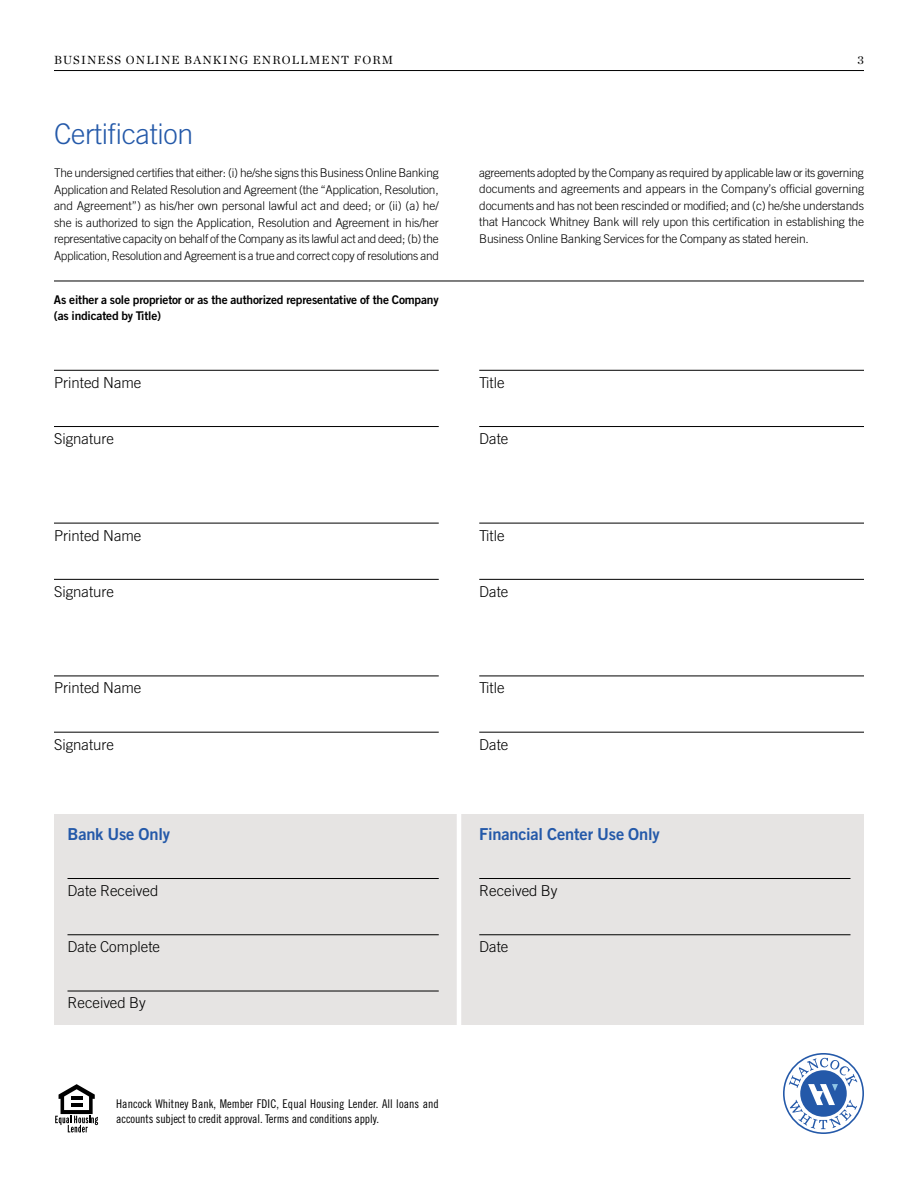
<style>
.page{position:relative;width:918px;height:1188px;background:#fff}
.page>*{position:absolute;margin:0;border:0;box-sizing:border-box;transform-origin:0 0}
.t1{font:300 28.5px "Trade Gothic LT Pro";letter-spacing:-.01em;color:#2459a9}
.t2{font:16.5px "Trade Gothic LT Pro Bd 2";letter-spacing:-.015em;color:#2459a9}
.t3{font:300 15px "Trade Gothic LT Pro";color:#000}
.t4{font:300 12px/16.5px "Trade Gothic LT Pro";letter-spacing:-.02em;color:#000;text-align:justify}
.t5{font:12px/15px "Trade Gothic LT Pro Cn 18";letter-spacing:.005em;color:#000}
.t6{font:12px/16.5px "Trade Gothic LT Pro Bd 2";letter-spacing:-.015em;color:#000}
.t7{font:12px "Chronicle Deck";letter-spacing:.1em;color:#000}
</style>
<div class="page">
<hr style="left:54px;top:70px;width:810px;height:1px;background:#000">
<svg style="left:783px;top:1053px;width:81px;height:81px"></svg>
<div style="left:785px;top:1055px;width:77px;height:77px;background:#fff;border-radius:50%"></div>
<svg style="left:789px;top:1058px;width:68px;height:71px"></svg>
<hr style="left:54px;top:370px;width:385px;height:1px;background:#000">
<hr style="left:54px;top:426px;width:385px;height:1px;background:#000">
<hr style="left:479px;top:370px;width:385px;height:1px;background:#000">
<hr style="left:479px;top:426px;width:385px;height:1px;background:#000">
<hr style="left:54px;top:523px;width:385px;height:1px;background:#000">
<hr style="left:54px;top:579px;width:385px;height:1px;background:#000">
<hr style="left:479px;top:523px;width:385px;height:1px;background:#000">
<hr style="left:479px;top:579px;width:385px;height:1px;background:#000">
<hr style="left:54px;top:676px;width:385px;height:1px;background:#000">
<hr style="left:54px;top:732px;width:385px;height:1px;background:#000">
<hr style="left:479px;top:676px;width:385px;height:1px;background:#000">
<hr style="left:479px;top:732px;width:385px;height:1px;background:#000">
<svg style="left:55px;top:1084px;width:43px;height:48px"></svg>
<hr style="left:71px;top:1103px;width:11px;height:4px;background:#000">
<hr style="left:71px;top:1096px;width:12px;height:4px;background:#000">
<hr style="left:54px;top:281px;width:810px;height:1px;background:#000">
<div style="left:54px;top:814px;width:810px;height:211px;background:#e6e4e3"></div>
<hr style="left:68px;top:878px;width:371px;height:1px;background:#000">
<hr style="left:68px;top:935px;width:371px;height:1px;background:#000">
<hr style="left:68px;top:991px;width:371px;height:1px;background:#000">
<hr style="left:479px;top:878px;width:371px;height:1px;background:#000">
<hr style="left:479px;top:935px;width:371px;height:1px;background:#000">
<hr style="left:457px;top:812px;width:4px;height:214px;background:#fff">
<p class="t7" style="left:54px;top:50px;width:341px">BUSINESS ONLINE BANKING ENROLLMENT FORM</p>
<p class="t7" style="left:858px;top:50px;width:8px">3</p>
<h1 class="t1" style="left:54px;top:117px;width:141px">Certification</h1>
<p class="t4" style="left:54px;top:164px;width:386px">The undersigned certifies that either: (i) he/she signs this Business Online Banking Application and Related Resolution and Agreement (the “Application, Resolution, and Agreement”) as his/her own personal lawful act and deed; or (ii) (a) he/ she is authorized to sign the Application, Resolution and Agreement in his/her representative capacity on behalf of the Company as its lawful act and deed; (b) the Application, Resolution and Agreement is a true and correct copy of resolutions and</p>
<p class="t6" style="left:54px;top:291px;width:386px">As either a sole proprietor or as the authorized representative of the Company (as indicated by Title)</p>
<p class="t3" style="left:54px;top:374px;width:89px">Printed Name</p>
<p class="t3" style="left:54px;top:430px;width:62px">Signature</p>
<p class="t3" style="left:54px;top:526px;width:89px">Printed Name</p>
<p class="t3" style="left:54px;top:583px;width:62px">Signature</p>
<p class="t3" style="left:54px;top:679px;width:89px">Printed Name</p>
<p class="t3" style="left:54px;top:735px;width:62px">Signature</p>
<h2 class="t2" style="left:68px;top:824px;width:104px">Bank Use Only</h2>
<p class="t3" style="left:68px;top:882px;width:92px">Date Received</p>
<p class="t3" style="left:68px;top:938px;width:94px">Date Complete</p>
<p class="t3" style="left:68px;top:994px;width:80px">Received By</p>
<p class="t5" style="left:116px;top:1096px;width:324px">Hancock Whitney Bank, Member FDIC, Equal Housing Lender. All loans and accounts subject to credit approval. Terms and conditions apply.</p>
<p class="t4" style="left:479px;top:164px;width:386px">agreements adopted by the Company as required by applicable law or its governing documents and agreements and appears in the Company’s official governing documents and has not been rescinded or modified; and (c) he/she understands that Hancock Whitney Bank will rely upon this certification in establishing the Business Online Banking Services for the Company as stated herein.</p>
<p class="t3" style="left:479px;top:374px;width:27px">Title</p>
<p class="t3" style="left:479px;top:430px;width:31px">Date</p>
<p class="t3" style="left:479px;top:526px;width:27px">Title</p>
<p class="t3" style="left:479px;top:583px;width:31px">Date</p>
<p class="t3" style="left:479px;top:679px;width:27px">Title</p>
<p class="t3" style="left:479px;top:735px;width:31px">Date</p>
<h2 class="t2" style="left:479px;top:824px;width:182px">Financial Center Use Only</h2>
<p class="t3" style="left:479px;top:882px;width:80px">Received By</p>
<p class="t3" style="left:479px;top:938px;width:31px">Date</p>
</div>
